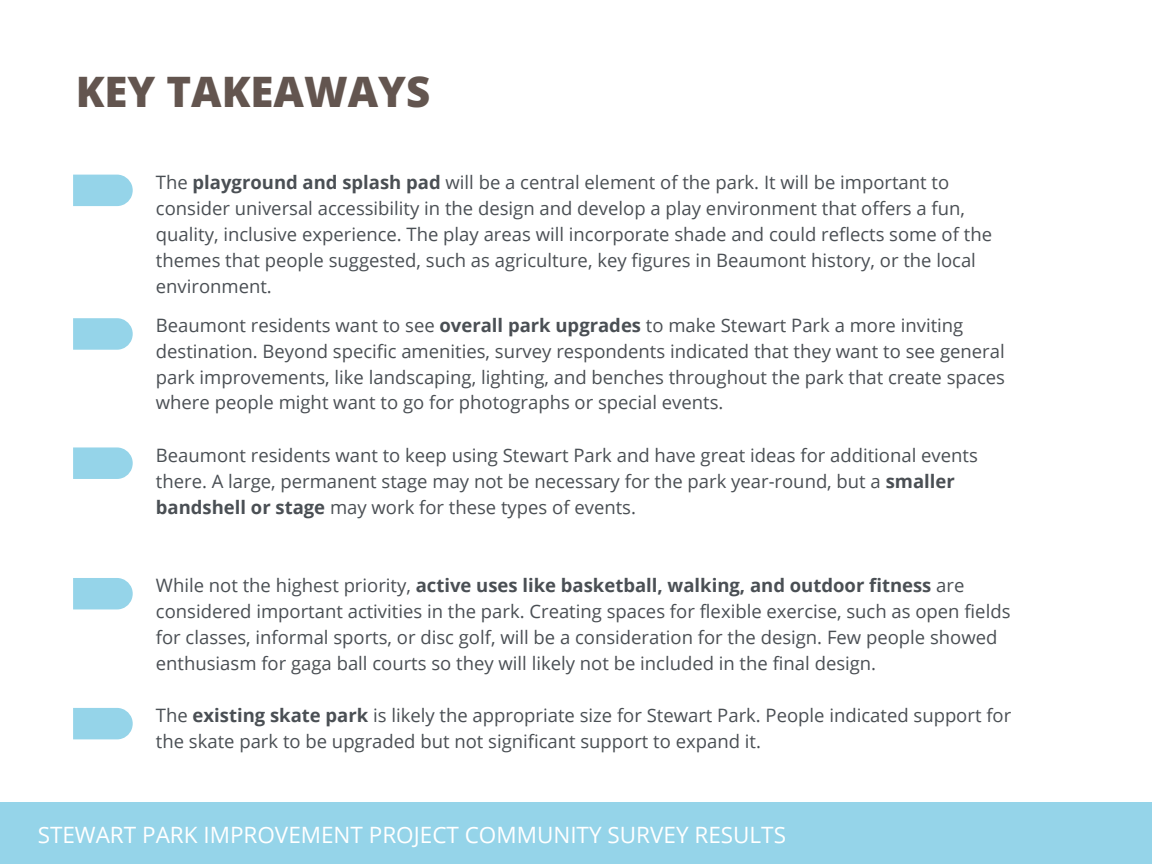
<style>
.page{position:relative;width:1152px;height:864px;background:#fff}
.page>*{position:absolute;margin:0;border:0;box-sizing:border-box;transform-origin:0 0}
.t1{font:800 42px "Open Sans";color:#63554f}
.t2{font:22.5px "Open Sans";color:#fff}
.t3{font:18.45px/25.8px "Open Sans";color:#4a4f54}
.s1{font-weight:700}
</style>
<div class="page">
<div style="left:0;top:802px;width:1152px;height:62px;background:#95d4e9"></div>
<svg style="left:73px;top:175px;width:60px;height:31px;background:#9bd6ea"></svg>
<svg style="left:73px;top:318px;width:60px;height:32px;background:#9dd7ea"></svg>
<svg style="left:73px;top:447px;width:60px;height:32px;background:#9dd7ea"></svg>
<svg style="left:73px;top:578px;width:60px;height:31px;background:#9bd6ea"></svg>
<svg style="left:73px;top:708px;width:60px;height:31px;background:#9bd6ea"></svg>
<h1 class="t1" style="left:76px;top:63px;width:356px">KEY TAKEAWAYS</h1>
<p class="t3" style="left:156px;top:169px;width:838px">The <span class="s1">playground and splash pad</span> will be a central element of the park. It will be important to consider universal accessibility in the design and develop a play environment that offers a fun, quality, inclusive experience. The play areas will incorporate shade and could reflects some of the themes that people suggested, such as agriculture, key figures in Beaumont history, or the local environment.</p>
<p class="t3" style="left:156px;top:312px;width:851px">Beaumont residents want to see <span class="s1">overall park upgrades</span> to make Stewart Park a more inviting destination. Beyond specific amenities, survey respondents indicated that they want to see general park improvements, like landscaping, lighting, and benches throughout the park that create spaces where people might want to go for photographs or special events.</p>
<p class="t3" style="left:156px;top:442px;width:823px">Beaumont residents want to keep using Stewart Park and have great ideas for additional events there. A large, permanent stage may not be necessary for the park year-round, but a <span class="s1">smaller bandshell or stage</span> may work for these types of events.</p>
<p class="t3" style="left:156px;top:572px;width:856px">While not the highest priority, <span class="s1">active uses like basketball, walking, and outdoor fitness</span> are considered important activities in the park. Creating spaces for flexible exercise, such as open fields for classes, informal sports, or disc golf, will be a consideration for the design. Few people showed enthusiasm for gaga ball courts so they will likely not be included in the final design.</p>
<p class="t3" style="left:156px;top:702px;width:857px">The <span class="s1">existing skate park</span> is likely the appropriate size for Stewart Park. People indicated support for the skate park to be upgraded but not significant support to expand it.</p>
<p class="t2" style="left:38px;top:819px;width:750px">STEWART PARK IMPROVEMENT PROJECT COMMUNITY SURVEY RESULTS</p>
</div>
